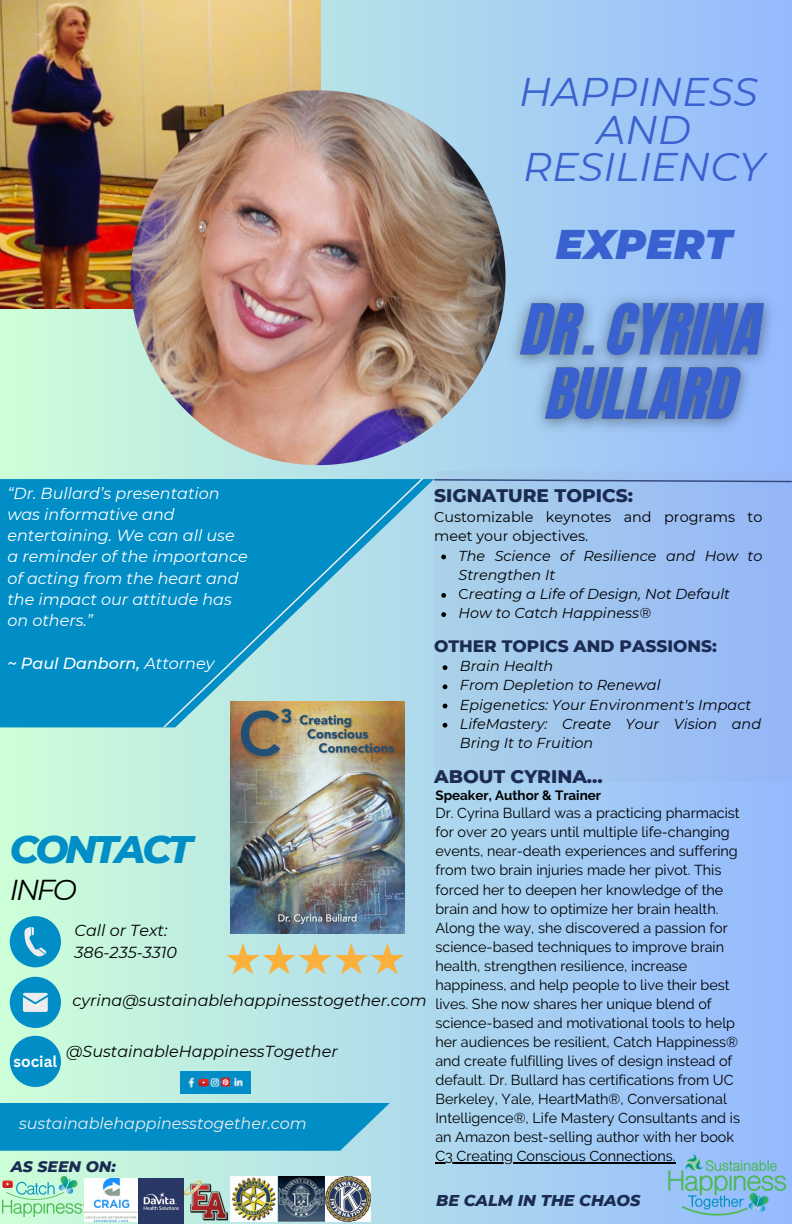
<style>
.page{position:relative;width:792px;height:1224px;background:#fff}
.page>*{position:absolute;margin:0;border:0;box-sizing:border-box;transform-origin:0 0}
.t1{font:italic 900 41.4px "Montserrat";color:#3961cf}
.t2{font:italic 40px/37.4px "Montserrat";color:#3961cf;text-align:center}
.t3{font:italic 800 39.2px "Montserrat";letter-spacing:-.085em;color:#018ec6}
.t4{font:italic 28.8px "Montserrat";color:#000}
.t5{font:800 18.6px "Montserrat";color:#1c2b52}
.t6{font:800 17px "Montserrat";color:#1c2b52}
.t7{font:italic 16px/21.2px "Montserrat";color:#fff}
.t8{font:italic 16px "Montserrat";color:#000}
.t9{font:italic 16px "Montserrat";color:#ededed}
.t10{font:italic 500 16px "Montserrat";color:#fff}
.t11{font:italic 800 16px "Montserrat";color:#1c2b52}
.t12{font:italic 800 15.6px "Montserrat";color:#1c2b52}
.t13{font:700 15.4px "Canva Sans";color:#fff}
.t14{font:14.4px/19px "Raleway";color:#000}
.t15{font:italic 14.4px/19.2px "Montserrat";color:#000}
.t16{font:14.4px/19.2px "Montserrat";color:#000}
.t17{font:700 13.4px "Raleway";color:#000}
.s1{font-weight:400}
.s2{font-style:normal}
</style>
<div class="page">
<div style="left:0;top:0;width:792px;height:1224px;background:linear-gradient(to right,#cdfed7,#94baff)"></div>
<div style="left:0;top:479px;width:434px;height:248px;background:#018ec6"></div>
<svg style="left:162px;top:477px;width:262px;height:252px"></svg>
<div style="left:434px;top:471px;width:358px;height:311px;background:linear-gradient(to right,#abd2e8,#94b6f8)"></div>
<svg style="left:433px;top:478px;width:359px;height:5px;background:#7f9fce"></svg>
<img style="left:665px;top:1149px;width:124px;height:71px">
<div style="left:10px;top:916px;width:51px;height:51px;background:#018ec6;border-radius:50%"></div>
<svg style="left:24px;top:927px;width:22px;height:30px"></svg>
<svg style="left:0;top:1103px;width:390px;height:48px;background:#0d93c8"></svg>
<div style="left:10px;top:1036px;width:51px;height:51px;background:#018ec6;border-radius:50%"></div>
<div style="left:10px;top:977px;width:51px;height:51px;background:#018ec6;border-radius:50%"></div>
<svg style="left:23px;top:993px;width:25px;height:19px"></svg>
<img style="left:180px;top:1071px;width:71px;height:23px">
<svg style="left:198px;top:1079px;width:11px;height:7px"></svg>
<svg style="left:221px;top:1078px;width:9px;height:9px"></svg>
<svg style="left:223px;top:1079px;width:5px;height:6px"></svg>
<img style="left:84px;top:1178px;width:144px;height:45px">
<img style="left:230px;top:1176px;width:140px;height:45px">
<img style="left:2px;top:1176px;width:83px;height:41px">
<img style="left:230px;top:701px;width:174px;height:233px">
<svg style="left:226px;top:943px;width:178px;height:31px;background:#cbd3b1"></svg>
<img style="left:496px;top:283px;width:292px;height:163px">
<svg style="left:441px;top:555px;width:5px;height:4px"></svg>
<svg style="left:441px;top:593px;width:5px;height:5px"></svg>
<svg style="left:441px;top:612px;width:5px;height:5px"></svg>
<img style="left:0;top:0;width:321px;height:308px">
<img style="left:131px;top:90px;width:375px;height:375px;border-radius:50%">
<svg style="left:443px;top:665px;width:4px;height:5px"></svg>
<svg style="left:443px;top:684px;width:4px;height:5px"></svg>
<svg style="left:443px;top:704px;width:4px;height:4px"></svg>
<svg style="left:443px;top:723px;width:4px;height:5px"></svg>
<svg style="left:435px;top:1162px;width:22px;height:1px"></svg>
<hr style="left:457px;top:1162px;width:216px;height:1px;background:#000">
<p class="t2" style="left:519px;top:73px;width:247px">HAPPINESS<br>AND<br>RESILIENCY</p>
<p class="t1" style="left:556px;top:219px;width:177px">EXPERT</p>
<p class="t7" style="left:7px;top:482px;width:242px">“Dr. Bullard’s presentation was informative and entertaining. We can all use a reminder of the importance of acting from the heart and the impact our attitude has on others.”</p>
<p class="t10" style="left:7px;top:653px;width:209px">~ Paul Danborn, <span class="s1">Attorney</span></p>
<h4 class="t3" style="left:10px;top:825px;width:185px">CONTACT</h4>
<p class="t4" style="left:10px;top:872px;width:69px">INFO</p>
<p class="t8" style="left:75px;top:920px;width:94px">Call or Text:</p>
<h2 class="t8" style="left:75px;top:942px;width:104px">386-235-3310</h2>
<p class="t8" style="left:72px;top:991px;width:356px">cyrina@sustainablehappinesstogether.com</p>
<p class="t13" style="left:14px;top:1051px;width:45px">social</p>
<p class="t8" style="left:66px;top:1042px;width:273px">@SustainableHappinessTogether</p>
<p class="t9" style="left:19px;top:1114px;width:289px">sustainablehappinesstogether.com</p>
<p class="t12" style="left:11px;top:1157px;width:107px">AS SEEN ON:</p>
<p class="t5" style="left:434px;top:484px;width:201px">SIGNATURE TOPICS:</p>
<p class="t16" style="left:434px;top:507px;width:330px">Customizable keynotes and programs to meet your objectives.</p>
<p class="t15" style="left:459px;top:546px;width:305px">The Science of Resilience and How to<br>Strengthen It</p>
<p class="t15" style="left:459px;top:584px;width:273px"><span class="s2">C</span>reating a Life of Design, Not Default</p>
<p class="t15" style="left:459px;top:603px;width:194px">How to Catch Happiness®</p>
<p class="t6" style="left:434px;top:635px;width:284px">OTHER TOPICS AND PASSIONS:</p>
<p class="t15" style="left:460px;top:656px;width:95px">Brain Health</p>
<p class="t15" style="left:460px;top:676px;width:202px">From Depletion to Renewal</p>
<p class="t15" style="left:460px;top:695px;width:293px">Epigenetics: Your Environment's Impact</p>
<p class="t15" style="left:460px;top:714px;width:303px">LifeMastery: Create Your Vision and<br>Bring It to Fruition</p>
<p class="t17" style="left:435px;top:788px;width:167px">Speaker, Author &amp; Trainer</p>
<h6 class="t14" style="left:435px;top:804px;width:306px">Dr. Cyrina Bullard was a practicing pharmacist for over 20 years until multiple life-changing events, near-death experiences and suffering from two brain injuries made her pivot. This forced her to deepen her knowledge of the brain and how to optimize her brain health.<br>Along the way, she discovered a passion for science-based techniques to improve brain health, strengthen resilience, increase happiness, and help people to live their best lives. She now shares her unique blend of science-based and motivational tools to help her audiences be resilient, Catch Happiness® and create fulfilling lives of design instead of default. Dr. Bullard has certifications from UC Berkeley, Yale, HeartMath®, Conversational Intelligence®, Life Mastery Consultants and is an Amazon best-selling author with her book</h6>
<p class="t14" style="left:435px;top:1147px;width:242px">C3 Creating Conscious Connections.</p>
<p class="t11" style="left:436px;top:1190px;width:206px">BE CALM IN THE CHAOS</p>
<p class="t5" style="left:434px;top:765px;width:170px">ABOUT CYRINA...</p>
</div>
